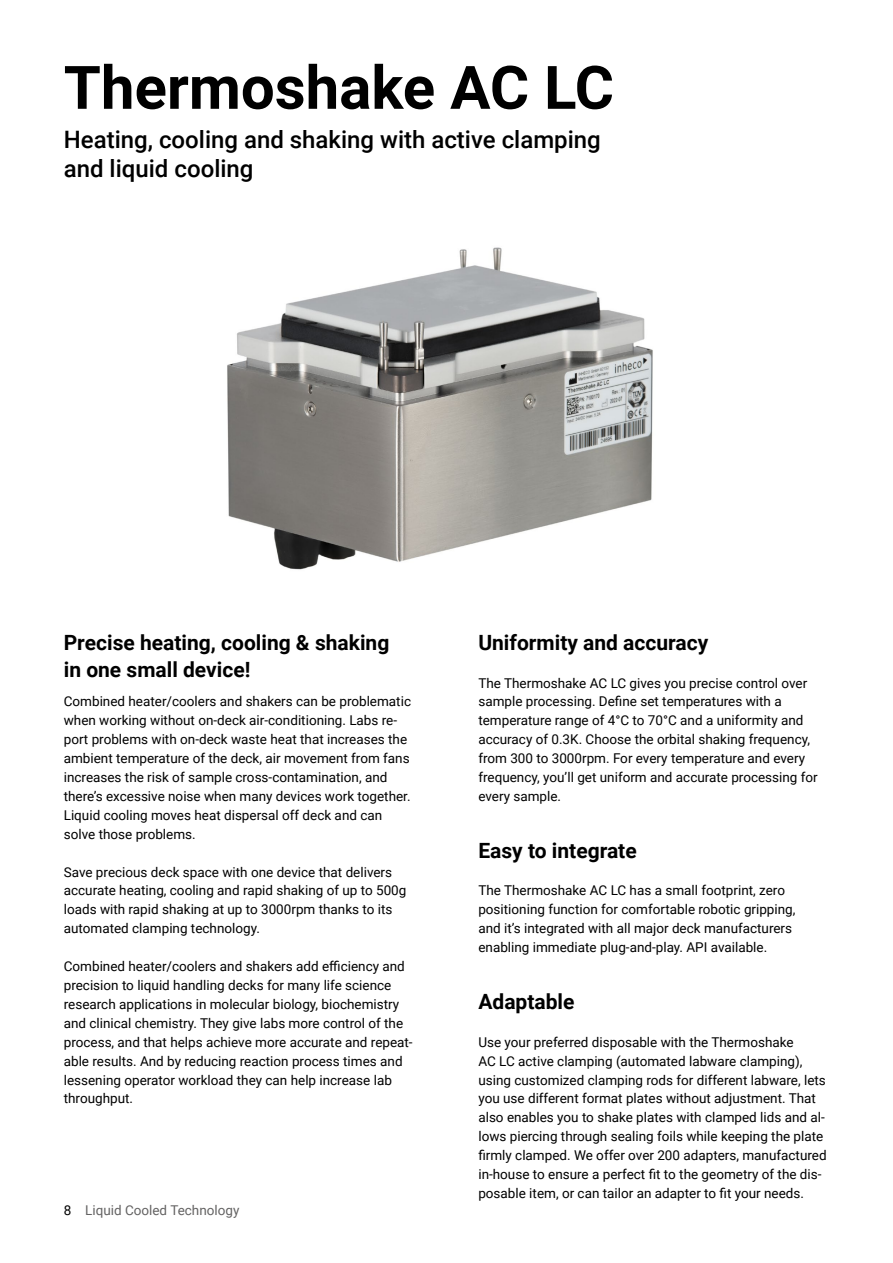
<style>
.page{position:relative;width:893px;height:1263px;background:#fff}
.page>*{position:absolute;margin:0;border:0;box-sizing:border-box;transform-origin:0 0}
.t1{font:700 60px "Roboto";color:#000}
.t2{font:500 24px/28.8px "Roboto";color:#000}
.t3{font:700 21px/27px "Roboto";color:#000}
.t4{font:13.5px/18.9px "Roboto";color:#000}
.t5{font:13.5px "Roboto";color:#646363}
.s1{color:#000}
</style>
<div class="page">
<img style="left:227px;top:247px;width:426px;height:323px">
<h1 class="t1" style="left:64px;top:45px;width:552px">Thermoshake AC LC</h1>
<h2 class="t2" style="left:64px;top:124px;width:539px">Heating, cooling and shaking with active clamping and liquid cooling</h2>
<h3 class="t3" style="left:64px;top:628px;width:327px">Precise heating, cooling &amp; shaking in one small device!</h3>
<p class="t4" style="left:64px;top:692px;width:349px">Combined heater/coolers and shakers can be problematic when working without on-deck air-conditioning. Labs re&shy;port problems with on-deck waste heat that increases the ambient temperature of the deck, air movement from fans increases the risk of sample cross-contamination, and there’s excessive noise when many devices work together.<br>Liquid cooling moves heat dispersal off deck and can solve those problems.</p>
<p class="t4" style="left:64px;top:862px;width:344px">Save precious deck space with one device that delivers accurate heating, cooling and rapid shaking of up to 500g loads with rapid shaking at up to 3000rpm thanks to its automated clamping technology.</p>
<p class="t4" style="left:64px;top:956px;width:350px">Combined heater/coolers and shakers add efficiency and precision to liquid handling decks for many life science research applications in molecular biology, biochemistry and clinical chemistry. They give labs more control of the process, and that helps achieve more accurate and repeat&shy;able results. And by reducing reaction process times and lessening operator workload they can help increase lab throughput.</p>
<p class="t5" style="left:64px;top:1200px;width:177px"><span class="s1">8</span> Liquid Cooled Technology</p>
<h3 class="t3" style="left:478px;top:628px;width:231px">Uniformity and accuracy</h3>
<p class="t4" style="left:478px;top:673px;width:341px">The Thermoshake AC LC gives you precise control over sample processing. Define set temperatures with a temperature range of 4°C to 70°C and a uniformity and accuracy of 0.3K. Choose the orbital shaking frequency, from 300 to 3000rpm. For every temperature and every frequency, you’ll get uniform and accurate processing for every sample.</p>
<h3 class="t3" style="left:478px;top:836px;width:160px">Easy to integrate</h3>
<p class="t4" style="left:478px;top:881px;width:319px">The Thermoshake AC LC has a small footprint, zero positioning function for comfortable robotic gripping, and it’s integrated with all major deck manufacturers enabling immediate plug-and-play. API available.</p>
<h3 class="t3" style="left:478px;top:987px;width:98px">Adaptable</h3>
<p class="t4" style="left:478px;top:1032px;width:350px">Use your preferred disposable with the Thermoshake<br>AC LC active clamping (automated labware clamping), using customized clamping rods for different labware, lets you use different format plates without adjustment. That also enables you to shake plates with clamped lids and al&shy;lows piercing through sealing foils while keeping the plate firmly clamped. We offer over 200 adapters, manufactured in-house to ensure a perfect fit to the geometry of the dis&shy;posable item, or can tailor an adapter to fit your needs.</p>
</div>
